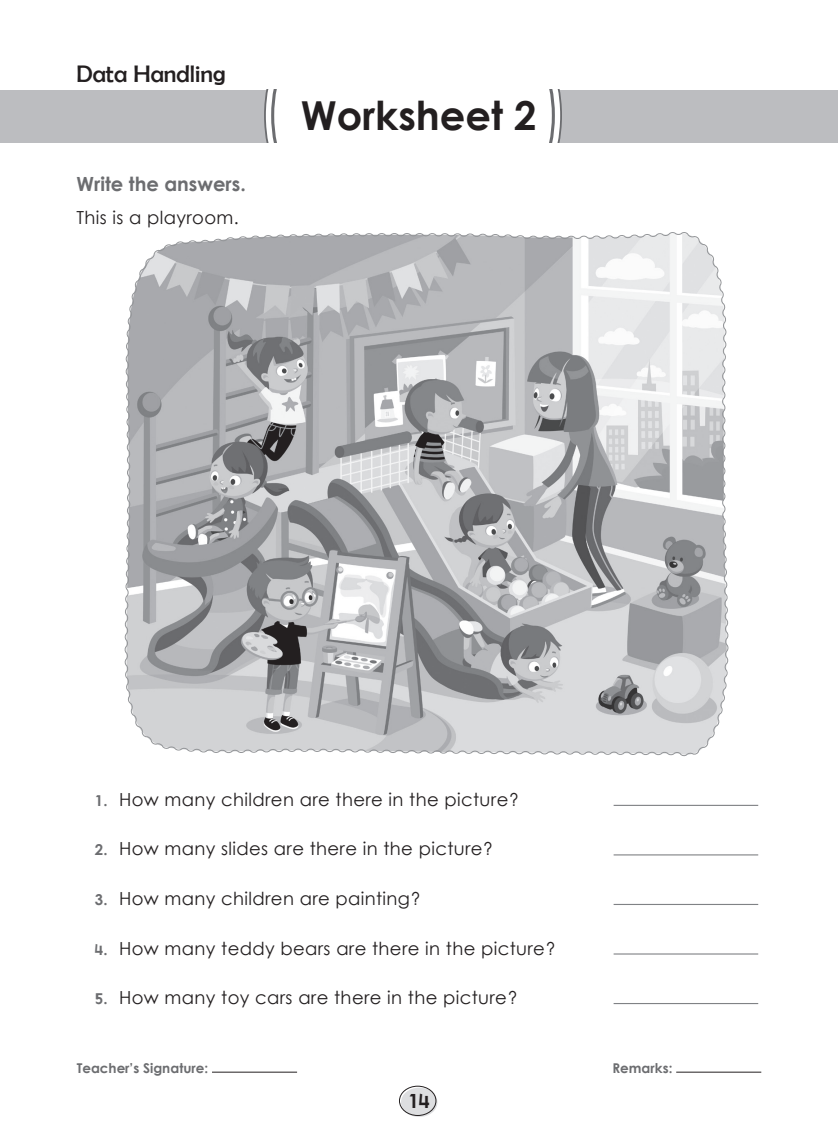
<style>
.page{position:relative;width:838px;height:1136px;background:#fff}
.page>*{position:absolute;margin:0;border:0;box-sizing:border-box;transform-origin:0 0}
.Rubric{font:39.9px "Century Gothic Bold New";color:#231f20}
.Chapter_heading{font:24px "Berlin Sans FB";color:#231f20}
.Rubric-2{font:19.5px "Century Gothic Bold New";color:#6c6d70}
.t1{font:19.5px "Century Gothic Bold New";color:#231f20}
.Sub_rubric{font:18px "Century Gothic Regular New";letter-spacing:.02em;color:#231f20}
.t2{font:13.5px "Century Gothic Bold New";color:#6c6d70}
.s1{font-family:"Century Gothic Bold New";font-size:15px;color:#6c6d70}
</style>
<div class="page">
<hr style="left:212px;top:1071px;width:85px;height:1px;background:#231f20">
<hr style="left:676px;top:1071px;width:85px;height:1px;background:#231f20">
<div style="left:401px;top:1087px;width:36px;height:29px;background:#dddee0;border-radius:50%"></div>
<div style="left:399px;top:1085px;width:37px;height:30px;border:1px solid #231f20;border-radius:50%"></div>
<svg style="left:124px;top:232px;width:605px;height:524px;background:#babbbe"></svg>
<hr style="left:613px;top:804px;width:145px;height:1px;background:#808285">
<hr style="left:613px;top:854px;width:145px;height:1px;background:#808285">
<hr style="left:613px;top:903px;width:145px;height:1px;background:#808285">
<hr style="left:613px;top:953px;width:145px;height:1px;background:#808285">
<hr style="left:613px;top:1002px;width:145px;height:1px;background:#808285">
<div style="left:0;top:90px;width:838px;height:52px;background:#bcbdc0"></div>
<div style="left:264px;top:90px;width:298px;height:52px;background:#fff"></div>
<p class="Chapter_heading" style="left:76px;top:60px;width:151px">Data Handling</p>
<p class="Rubric-2" style="left:77px;top:169px;width:171px">Write the answers.</p>
<p class="Sub_rubric" style="left:77px;top:205px;width:164px">This is a playroom.</p>
<p class="Rubric" style="left:301px;top:85px;width:237px">Worksheet 2</p>
<p class="Sub_rubric" style="left:95px;top:786px;width:426px"><span class="s1">1.</span> How many children are there in the picture?</p>
<p class="Sub_rubric" style="left:95px;top:836px;width:400px"><span class="s1">2.</span> How many slides are there in the picture?</p>
<p class="Sub_rubric" style="left:95px;top:885px;width:328px"><span class="s1">3.</span> How many children are painting?</p>
<p class="Sub_rubric" style="left:95px;top:935px;width:462px"><span class="s1">4.</span> How many teddy bears are there in the picture?</p>
<p class="Sub_rubric" style="left:95px;top:984px;width:424px"><span class="s1">5.</span> How many toy cars are there in the picture?</p>
<p class="t2" style="left:77px;top:1057px;width:133px">Teacher’s Signature:</p>
<p class="t2" style="left:612px;top:1057px;width:61px">Remarks:</p>
<p class="t1" style="left:408px;top:1085px;width:23px">14</p>
</div>
